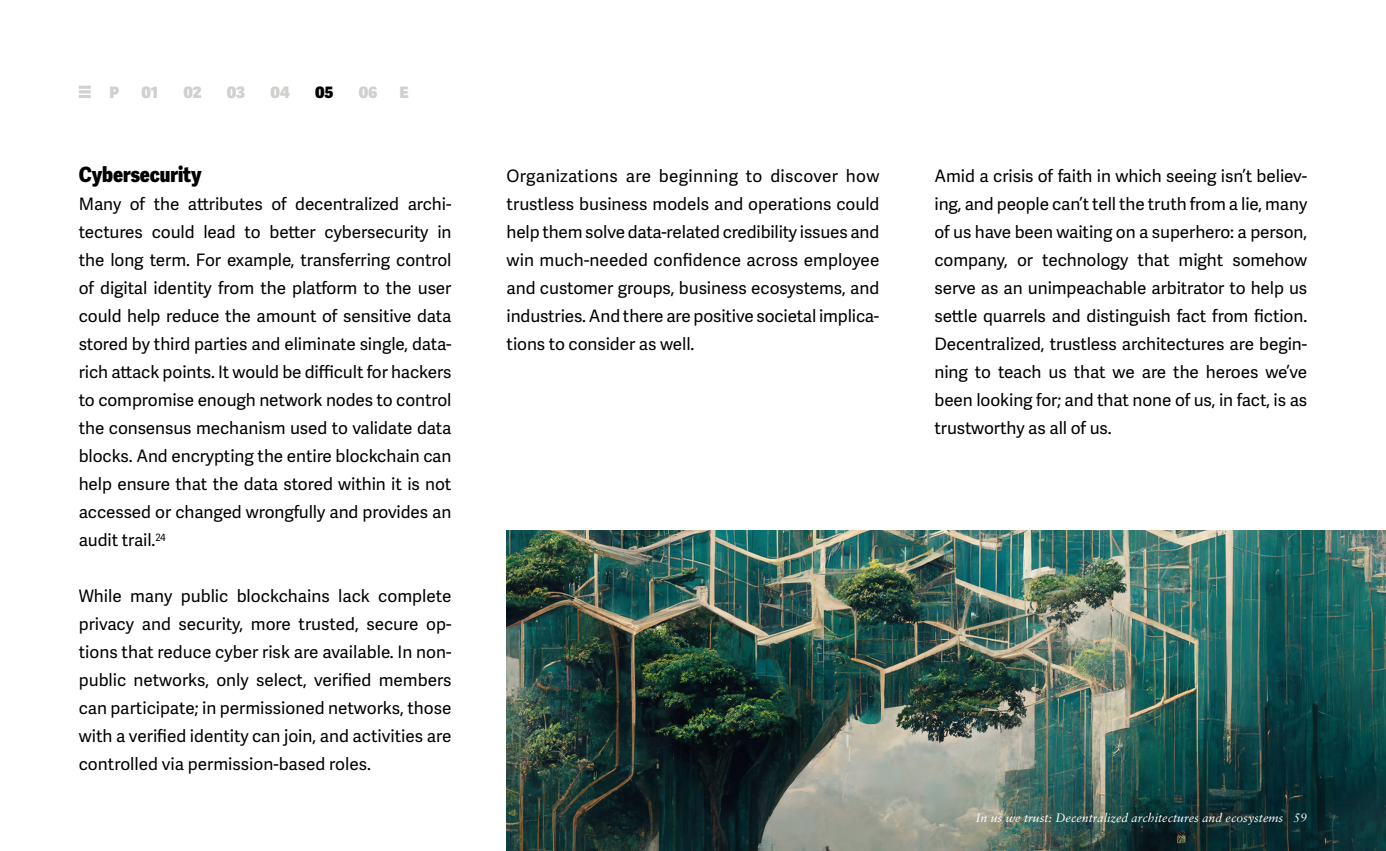
<style>
.page{position:relative;width:1386px;height:851px;background:#fff}
.page>*{position:absolute;margin:0;border:0;box-sizing:border-box;transform-origin:0 0}
.t1{font:800 21px "Adelle Sans Cnd";letter-spacing:-.005em;color:#000}
.t2{font:17.15px/28px "Adelle Sans";letter-spacing:-.005em;color:#000;text-align:justify}
.t3{font:800 15.75px "Adelle Sans";letter-spacing:-.01em;color:#d0d0ce}
.t4{font:800 15.75px "Adelle Sans";color:#000}
.t5{font:italic 12.25px "Sabon LT Pro";color:#fff}
</style>
<div class="page">
<img style="left:507px;top:530px;width:879px;height:320px">
<svg style="left:79px;top:86px;width:12px;height:12px"></svg>
<p class="t3" style="left:110px;top:82px;width:11px">P</p>
<p class="t3" style="left:141px;top:82px;width:18px">01</p>
<p class="t3" style="left:183px;top:82px;width:20px">02</p>
<p class="t3" style="left:227px;top:82px;width:20px">03</p>
<p class="t3" style="left:270px;top:82px;width:21px">04</p>
<p class="t4" style="left:315px;top:82px;width:20px">05</p>
<p class="t3" style="left:359px;top:82px;width:20px">06</p>
<p class="t3" style="left:399px;top:82px;width:11px">E</p>
<p class="t1" style="left:79px;top:161px;width:124px">Cybersecurity</p>
<p class="t2" style="left:79px;top:190px;width:374px">Many of the attributes of decentralized archi&shy;tectures could lead to better cybersecurity in the long term. For example, transferring control of digital identity from the platform to the user could help reduce the amount of sensitive data stored by third parties and eliminate single, data&shy;rich attack points. It would be difficult for hackers to compromise enough network nodes to control the consensus mechanism used to validate data blocks. And encrypting the entire blockchain can help ensure that the data stored within it is not accessed or changed wrongfully and provides an audit trail.<sup>24</sup></p>
<p class="t2" style="left:79px;top:582px;width:374px">While many public blockchains lack complete privacy and security, more trusted, secure op&shy;tions that reduce cyber risk are available. In non&shy;public networks, only select, verified members can participate; in permissioned networks, those with a verified identity can join, and activities are controlled via permission-based roles.</p>
<p class="t2" style="left:507px;top:163px;width:374px">Organizations are beginning to discover how trustless business models and operations could help them solve data-related credibility issues and win much-needed confidence across employee and customer groups, business ecosystems, and industries. And there are positive societal implica&shy;tions to consider as well.</p>
<p class="t2" style="left:935px;top:163px;width:374px">Amid a crisis of faith in which seeing isn’t believ&shy;ing, and people can’t tell the truth from a lie, many of us have been waiting on a superhero: a person, company, or technology that might somehow serve as an unimpeachable arbitrator to help us settle quarrels and distinguish fact from fiction.<br>Decentralized, trustless architectures are begin&shy;ning to teach us that we are the heroes we’ve been looking for; and that none of us, in fact, is as trustworthy as all of us.</p>
<p class="t5" style="left:976px;top:810px;width:333px">In us we trust: Decentralized architectures and ecosystems 59</p>
</div>
